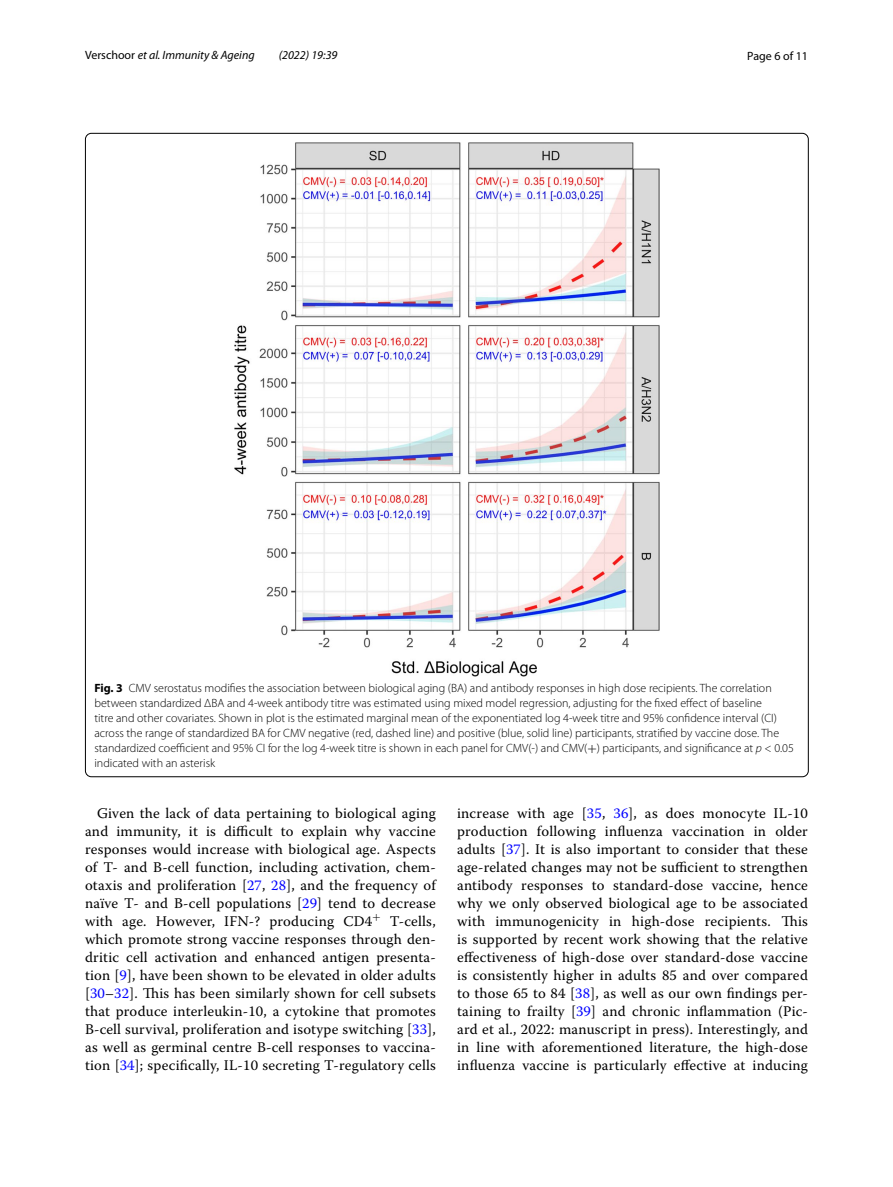
<style>
.page{position:relative;width:893px;height:1187px;background:#fff}
.page>*{position:absolute;margin:0;border:0;box-sizing:border-box;transform-origin:0 0}
.t1{font:14.7px/18px "Warnock Pro";letter-spacing:.015em;color:#000;text-align:justify}
.t2{font:300 12px/15px "Myriad Pro";color:#000}
.t3{font:italic 12px "Myriad Pro";color:#000}
.t4{font:12px "Myriad Pro";color:#000}
.s1{font-style:normal}
.s2{font-weight:700}
.s3{font-family:"MTSY";font-weight:400}
.s4{font-style:italic}
.s5{color:#00f}
</style>
<div class="page">
<img style="left:234px;top:142px;width:425px;height:534px">
<p class="t3" style="left:85px;top:48px;width:171px"><span class="s1">Verschoor</span> et al. Immunity &amp; Ageing</p>
<p class="t3" style="left:279px;top:48px;width:60px">(2022) 19:39</p>
<p class="t4" style="left:747px;top:48px;width:62px">Page 6 of 11</p>
<p class="t2" style="left:94px;top:680px;width:701px"><span class="s2">Fig. 3</span> CMV serostatus modifies the association between biological aging (BA) and antibody responses in high dose recipients. The correlation between standardized ΔBA and 4-week antibody titre was estimated using mixed model regression, adjusting for the fixed effect of baseline<br>titre and other covariates. Shown in plot is the estimated marginal mean of the exponentiated log 4-week titre and 95% confidence interval (CI) across the range of standardized BA for CMV negative (red, dashed line) and positive (blue, solid line) participants, stratified by vaccine dose. The standardized coefficient and 95% CI for the log 4-week titre is shown in each panel for CMV(-) and CMV(<span class="s3">+</span>) participants, and significance at <span class="s4">p</span> &lt; 0.05 indicated with an asterisk</p>
<p class="t1" style="left:85px;top:804px;width:352px;text-indent:12px">Given the lack of data pertaining to biological aging and immunity, it is difficult to explain why vaccine responses would increase with biological age. Aspects of T- and B-cell function, including activation, chem&shy;otaxis and proliferation [<span class="s5">27</span>, <span class="s5">28</span>], and the frequency of naïve T- and B-cell populations [<span class="s5">29</span>] tend to decrease with age. However, IFN-? producing CD4<sup>+</sup> T-cells, which promote strong vaccine responses through den&shy;dritic cell activation and enhanced antigen presenta&shy;tion [<span class="s5">9</span>], have been shown to be elevated in older adults [<span class="s5">30</span>–<span class="s5">32</span>]. This has been similarly shown for cell subsets that produce interleukin-10, a cytokine that promotes B-cell survival, proliferation and isotype switching [<span class="s5">33</span>], as well as germinal centre B-cell responses to vaccina&shy;tion [<span class="s5">34</span>]; specifically, IL-10 secreting T-regulatory cells</p>
<p class="t1" style="left:457px;top:804px;width:352px">increase with age [<span class="s5">35</span>, <span class="s5">36</span>], as does monocyte IL-10 production following influenza vaccination in older adults [<span class="s5">37</span>]. It is also important to consider that these age-related changes may not be sufficient to strengthen antibody responses to standard-dose vaccine, hence why we only observed biological age to be associated with immunogenicity in high-dose recipients. This is supported by recent work showing that the relative effectiveness of high-dose over standard-dose vaccine is consistently higher in adults 85 and over compared to those 65 to 84 [<span class="s5">38</span>], as well as our own findings per&shy;taining to frailty [<span class="s5">39</span>] and chronic inflammation (Pic&shy;ard et al., 2022: manuscript in press). Interestingly, and in line with aforementioned literature, the high-dose influenza vaccine is particularly effective at inducing</p>
</div>
